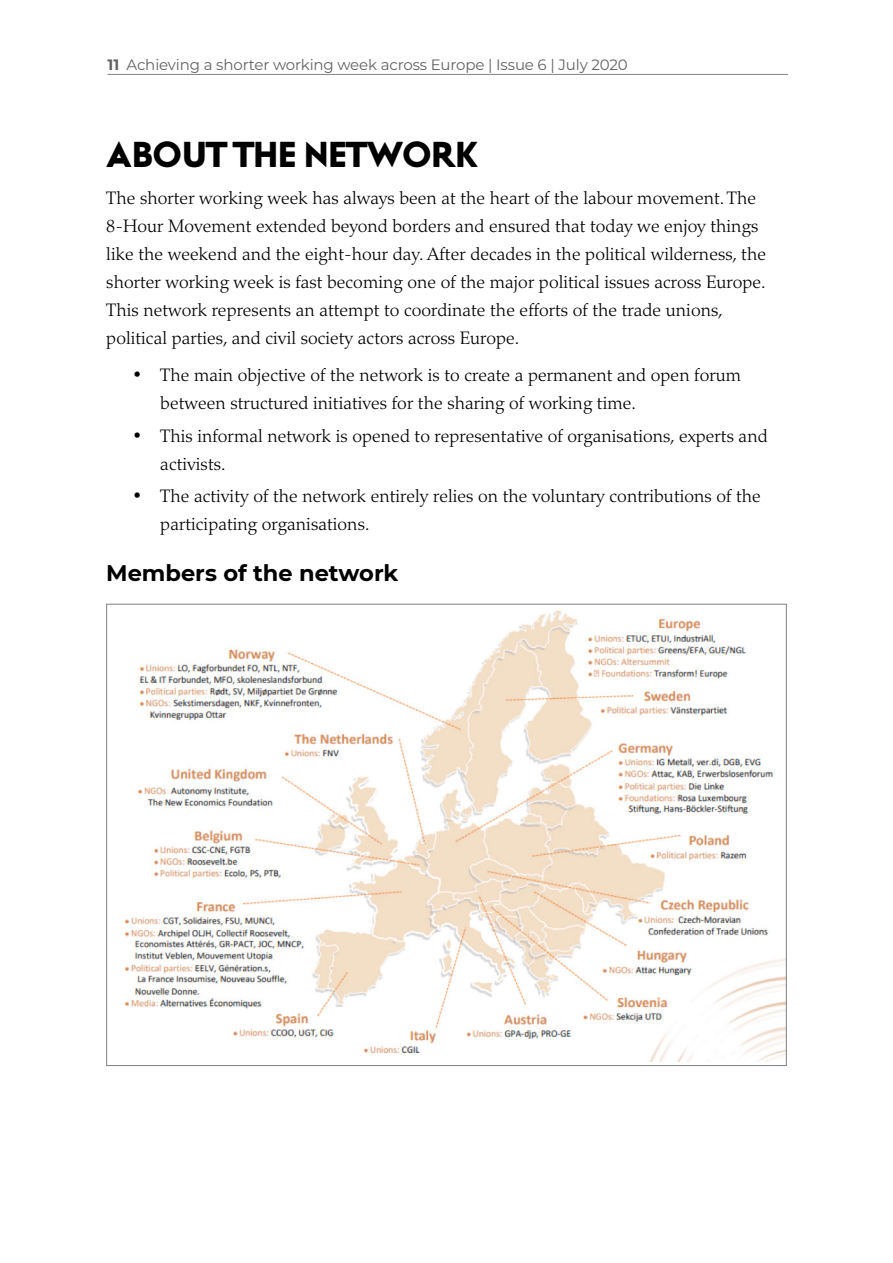
<style>
.page{position:relative;width:893px;height:1263px;background:#fff}
.page>*{position:absolute;margin:0;border:0;box-sizing:border-box;transform-origin:0 0}
.t1{font:36px "Steagal Bo";color:#000}
.Heading_3{font:700 22.5px "Montserrat";color:#000}
.t2{font:300 18px/28px "Palatino LT Std";letter-spacing:.005em;color:#000}
.t3{font:15px "Montserrat";letter-spacing:-.01em;color:#636366}
.s1{font-weight:700}
</style>
<div class="page">
<hr style="left:108px;top:74px;width:680px;height:1px;background:#808285">
<img style="left:124px;top:610px;width:661px;height:451px">
<p class="t3" style="left:108px;top:54px;width:522px"><span class="s1">11</span> Achieving a shorter working week across Europe | Issue 6 | July 2020</p>
<p class="t1" style="left:106px;top:134px;width:373px">ABOUT THE NETWORK</p>
<p class="t2" style="left:106px;top:184px;width:661px">The shorter working week has always been at the heart of the labour movement. The 8-Hour Movement extended beyond borders and ensured that today we enjoy things like the weekend and the eight-hour day. After decades in the political wilderness, the shorter working week is fast becoming one of the major political issues across Europe.<br>This network represents an attempt to coordinate the efforts of the trade unions, political parties, and civil society actors across Europe.</p>
<p class="t2" style="left:160px;top:361px;width:582px;text-indent:-27px">• The main objective of the network is to create a permanent and open forum between structured initiatives for the sharing of working time.</p>
<p class="t2" style="left:160px;top:422px;width:609px;text-indent:-27px">• This informal network is opened to representative of organisations, experts and activists.</p>
<p class="t2" style="left:160px;top:482px;width:602px;text-indent:-27px">• The activity of the network entirely relies on the voluntary contributions of the participating organisations.</p>
<p class="Heading_3" style="left:106px;top:557px;width:294px">Members of the network</p>
</div>
